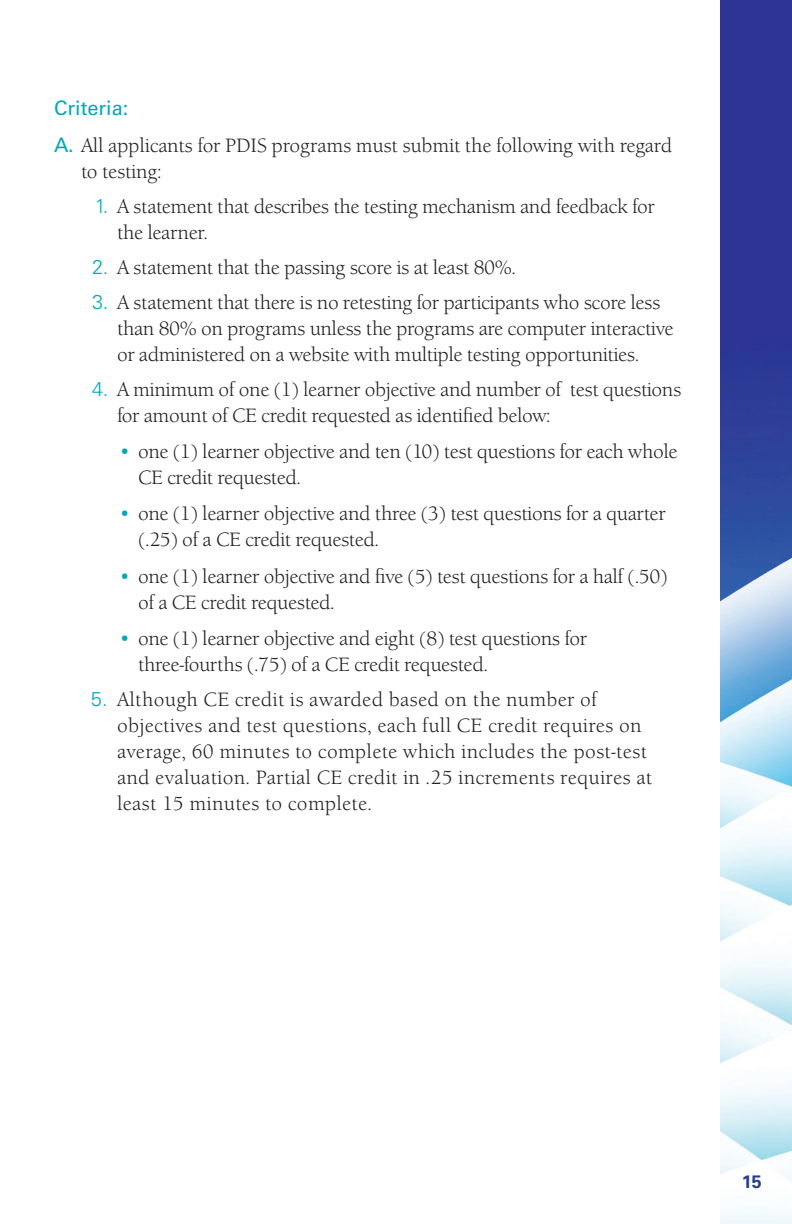
<style>
.page{position:relative;width:792px;height:1224px;background:#fff}
.page>*{position:absolute;margin:0;border:0;box-sizing:border-box;transform-origin:0 0}
.t1{font:20px/26px "Berkeley Old ITC";letter-spacing:-.02em;color:#231f20}
.t2{font:20px/26px "Berkeley Old ITC";letter-spacing:.015em;color:#231f20}
.t3{font:20px "Univers";color:#00a8b9}
.t4{font:700 18px "Univers";color:#253f8e}
.s1{font-family:"Univers";color:#00a8b9}
.s2{font-family:"Univers";font-weight:300;color:#00a8b9}
.s3{color:#00a8b9}
</style>
<div class="page">
<img style="left:720px;top:0;width:72px;height:1224px">
<p class="t3" style="left:54px;top:96px;width:76px">Criteria:</p>
<p class="t1" style="left:81px;top:132px;width:593px;text-indent:-27px"><span class="s1">A.</span> All applicants for PDIS programs must submit the following with regard to testing:</p>
<p class="t1" style="left:117px;top:193px;width:539px;text-indent:-22px"><span class="s2">1.</span> A statement that describes the testing mechanism and feedback for the learner.</p>
<p class="t1" style="left:92px;top:254px;width:425px"><span class="s2">2.</span> A statement that the passing score is at least 80%.</p>
<p class="t1" style="left:117px;top:289px;width:558px;text-indent:-25px"><span class="s2">3.</span> A statement that there is no retesting for participants who score less than 80% on programs unless the programs are computer interactive or administered on a website with multiple testing opportunities.</p>
<p class="t1" style="left:117px;top:376px;width:566px;text-indent:-25px"><span class="s2">4.</span> A minimum of one (1) learner objective and number of test questions for amount of CE credit requested as identified below:</p>
<p class="t1" style="left:138px;top:439px;width:541px;text-indent:-20px"><span class="s3">•</span> one (1) learner objective and ten (10) test questions for each whole<br>CE credit requested.</p>
<p class="t1" style="left:138px;top:501px;width:529px;text-indent:-20px"><span class="s3">•</span> one (1) learner objective and three (3) test questions for a quarter (.25) of a CE credit requested.</p>
<p class="t1" style="left:138px;top:564px;width:531px;text-indent:-20px"><span class="s3">•</span> one (1) learner objective and five (5) test questions for a half (.50) of a CE credit requested.</p>
<p class="t1" style="left:138px;top:626px;width:451px;text-indent:-20px"><span class="s3">•</span> one (1) learner objective and eight (8) test questions for three-fourths (.75) of a CE credit requested.</p>
<p class="t2" style="left:117px;top:687px;width:537px;text-indent:-26px"><span class="s2">5.</span> Although CE credit is awarded based on the number of objectives and test questions, each full CE credit requires on average, 60 minutes to complete which includes the post-test and evaluation. Partial CE credit in .25 increments requires at least 15 minutes to complete.</p>
<p class="t4" style="left:742px;top:1171px;width:22px">15</p>
</div>
